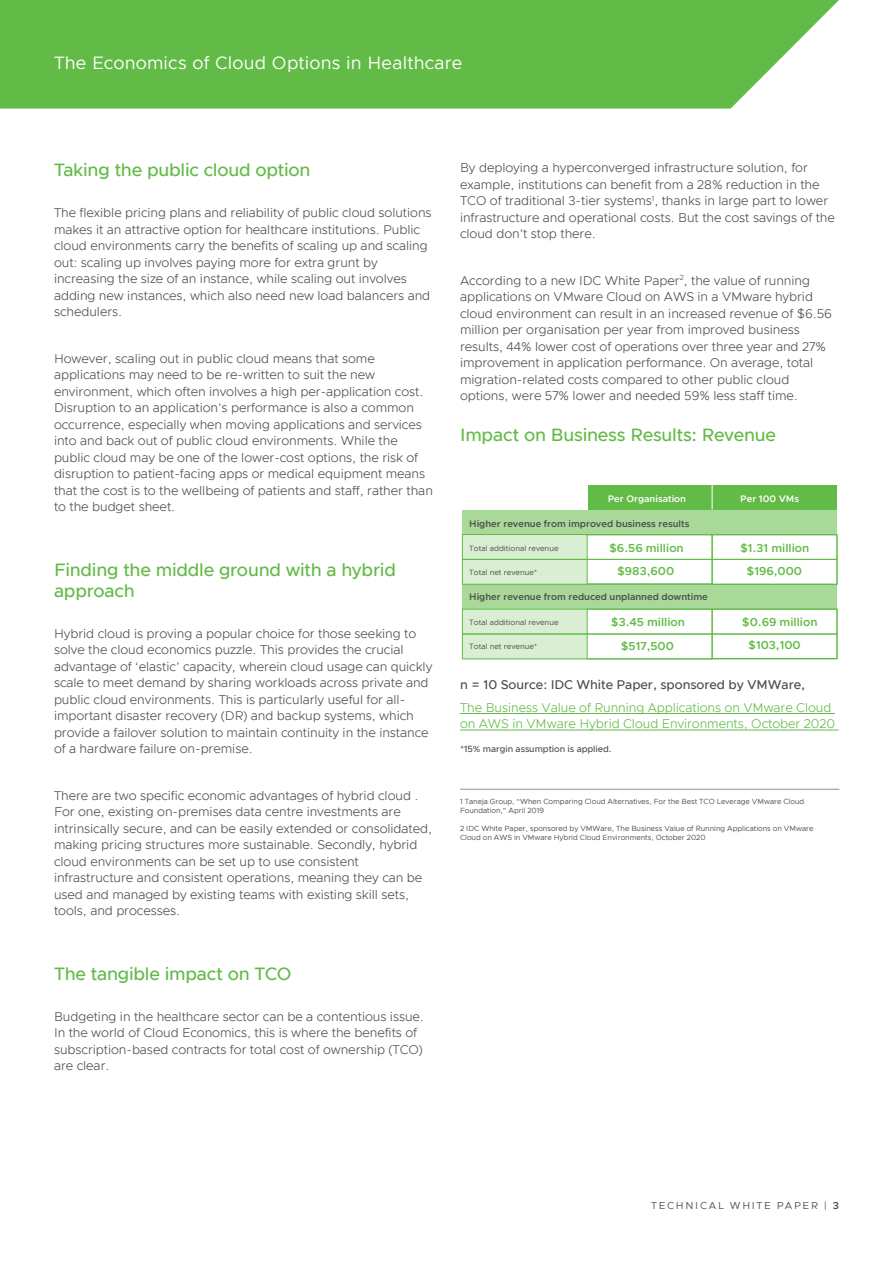
<style>
.page{position:relative;width:893px;height:1263px;background:#fff}
.page>*{position:absolute;margin:0;border:0;box-sizing:border-box;transform-origin:0 0}
.t1{font:500 18px/21px "Metropolis";letter-spacing:-.01em;color:#62bb46}
.t2{font:18px "Metropolis";letter-spacing:.01em;color:#fff}
.t3{font:300 12.75px/16.5px "Metropolis";letter-spacing:-.005em;color:#4d4d4f}
.t4{font:300 12.75px/16.5px "Metropolis";letter-spacing:-.005em;color:#62bb46}
.t5{font:500 12.75px "Metropolis";letter-spacing:-.005em;color:#4d4d4f}
.t6{font:600 11.55px "Metropolis";color:#62bb46}
.t7{font:10.2px "Metropolis";letter-spacing:.165em;color:#4d4d4f}
.t8{font:600 9.45px "Metropolis";color:#4d4d4d}
.t9{font:600 9.45px "Metropolis";color:#fff}
.t10{font:500 9px "Metropolis";letter-spacing:-.005em;color:#4d4d4f}
.t11{font:7.8px "Metropolis";color:#4d4d4d}
.t12{font:7.5px/9px "Metropolis";letter-spacing:-.005em;color:#4d4d4f}
.s1{font-weight:600}
</style>
<div class="page">
<svg style="left:0;top:0;width:839px;height:109px;background:#6cbf52"></svg>
<hr style="left:460px;top:713px;width:375px;height:1px;background:#62bb46">
<hr style="left:460px;top:730px;width:379px;height:1px;background:#62bb46">
<div style="left:588px;top:485px;width:249px;height:25px;background:#62bb46"></div>
<div style="left:462px;top:510px;width:375px;height:25px;background:#a8d999"></div>
<div style="left:462px;top:534px;width:375px;height:26px;border:1px solid #62bb46"></div>
<div style="left:462px;top:559px;width:375px;height:25px;border:1px solid #62bb46"></div>
<div style="left:462px;top:584px;width:375px;height:25px;background:#a8d999"></div>
<div style="left:462px;top:609px;width:375px;height:25px;border:1px solid #62bb46"></div>
<div style="left:462px;top:634px;width:375px;height:25px;border:1px solid #62bb46"></div>
<div style="left:462px;top:534px;width:125px;height:50px;background:#d9eed2"></div>
<div style="left:587px;top:535px;width:125px;height:49px;border:1px solid #62bb46"></div>
<svg style="left:712px;top:485px;width:1px;height:24px"></svg>
<div style="left:462px;top:609px;width:125px;height:50px;background:#d9eed2"></div>
<div style="left:587px;top:609px;width:125px;height:50px;border:1px solid #62bb46"></div>
<div style="left:712px;top:609px;width:125px;height:50px;border:1px solid #62bb46"></div>
<hr style="left:460px;top:788px;width:379px;height:2px;background:#636165">
<h1 class="t2" style="left:54px;top:51px;width:410px">The Economics of Cloud Options in Healthcare</h1>
<h1 class="t1" style="left:54px;top:160px;width:258px">Taking the public cloud option</h1>
<p class="t3" style="left:54px;top:205px;width:379px">The flexible pricing plans and reliability of public cloud solutions makes it an attractive option for healthcare institutions. Public cloud environments carry the benefits of scaling up and scaling out: scaling up involves paying more for extra grunt by increasing the size of an instance, while scaling out involves adding new instances, which also need new load balancers and schedulers.</p>
<p class="t3" style="left:54px;top:350px;width:380px">However, scaling out in public cloud means that some applications may need to be re-written to suit the new environment, which often involves a high per-application cost.<br>Disruption to an application’s performance is also a common occurrence, especially when moving applications and services into and back out of public cloud environments. While the public cloud may be one of the lower-cost options, the risk of disruption to patient-facing apps or medical equipment means that the cost is to the wellbeing of patients and staff, rather than to the budget sheet.</p>
<h1 class="t1" style="left:54px;top:559px;width:344px">Finding the middle ground with a hybrid approach</h1>
<p class="t3" style="left:54px;top:625px;width:380px">Hybrid cloud is proving a popular choice for those seeking to solve the cloud economics puzzle. This provides the crucial advantage of ‘elastic’ capacity, wherein cloud usage can quickly scale to meet demand by sharing workloads across private and public cloud environments. This is particularly useful for all&shy;important disaster recovery (DR) and backup systems, which provide a failover solution to maintain continuity in the instance of a hardware failure on-premise.</p>
<p class="t3" style="left:54px;top:787px;width:380px">There are two specific economic advantages of hybrid cloud .<br>For one, existing on-premises data centre investments are intrinsically secure, and can be easily extended or consolidated, making pricing structures more sustainable. Secondly, hybrid cloud environments can be set up to use consistent infrastructure and consistent operations, meaning they can be used and managed by existing teams with existing skill sets, tools, and processes.</p>
<h1 class="t1" style="left:54px;top:963px;width:239px">The tangible impact on TCO</h1>
<p class="t3" style="left:54px;top:1008px;width:371px">Budgeting in the healthcare sector can be a contentious issue.<br>In the world of Cloud Economics, this is where the benefits of subscription-based contracts for total cost of ownership (TCO) are clear.</p>
<p class="t3" style="left:460px;top:160px;width:376px">By deploying a hyperconverged infrastructure solution, for example, institutions can benefit from a 28% reduction in the TCO of traditional 3-tier systems<sup>1</sup>, thanks in large part to lower infrastructure and operational costs. But the cost savings of the cloud don’t stop there.</p>
<p class="t3" style="left:460px;top:272px;width:373px">According to a new IDC White Paper<sup>2</sup>, the value of running applications on VMware Cloud on AWS in a VMware hybrid cloud environment can result in an increased revenue of $6.56 million per organisation per year from improved business results, 44% lower cost of operations over three year and 27% improvement in application performance. On average, total migration-related costs compared to other public cloud options, were 57% lower and needed 59% less staff time.</p>
<h1 class="t1" style="left:460px;top:425px;width:318px">Impact on Business Results: Revenue</h1>
<p class="t9" style="left:608px;top:493px;width:80px">Per Organisation</p>
<p class="t9" style="left:740px;top:493px;width:60px">Per 100 VMs</p>
<p class="t8" style="left:469px;top:517px;width:222px">Higher revenue from improved business results</p>
<p class="t11" style="left:469px;top:544px;width:91px">Total additional revenue</p>
<p class="t11" style="left:469px;top:568px;width:70px">Total net revenue*</p>
<p class="t6" style="left:609px;top:541px;width:76px">$6.56 million</p>
<p class="t6" style="left:740px;top:540px;width:71px">$1.31 million</p>
<p class="t6" style="left:617px;top:564px;width:59px">$983,600</p>
<p class="t6" style="left:746px;top:563px;width:57px">$196,000</p>
<p class="t8" style="left:469px;top:591px;width:240px">Higher revenue from reduced unplanned downtime</p>
<p class="t11" style="left:469px;top:617px;width:91px">Total additional revenue</p>
<p class="t11" style="left:469px;top:641px;width:70px">Total net revenue*</p>
<p class="t6" style="left:611px;top:615px;width:76px">$3.45 million</p>
<p class="t6" style="left:742px;top:615px;width:77px">$0.69 million</p>
<p class="t6" style="left:621px;top:638px;width:55px">$517,500</p>
<p class="t6" style="left:748px;top:638px;width:54px">$103,100</p>
<p class="t5" style="left:460px;top:676px;width:347px">n = 10 Source: IDC White Paper, sponsored by VMWare,</p>
<p class="t4" style="left:460px;top:699px;width:377px">The Business Value of Running Applications on VMware Cloud on AWS in VMware Hybrid Cloud Environments, October 2020</p>
<p class="t10" style="left:460px;top:743px;width:153px">*15% margin assumption is applied.</p>
<p class="t12" style="left:460px;top:797px;width:346px">1 Taneja Group, “When Comparing Cloud Alternatives, For the Best TCO Leverage VMware Cloud<br>Foundation,” April 2019</p>
<p class="t12" style="left:460px;top:823px;width:355px">2 IDC White Paper, sponsored by VMWare, The Business Value of Running Applications on VMware<br>Cloud on AWS in VMware Hybrid Cloud Environments, October 2020</p>
<p class="t7" style="left:651px;top:1199px;width:189px">TECHNICAL WHITE PAPER | <span class="s1">3</span></p>
</div>
